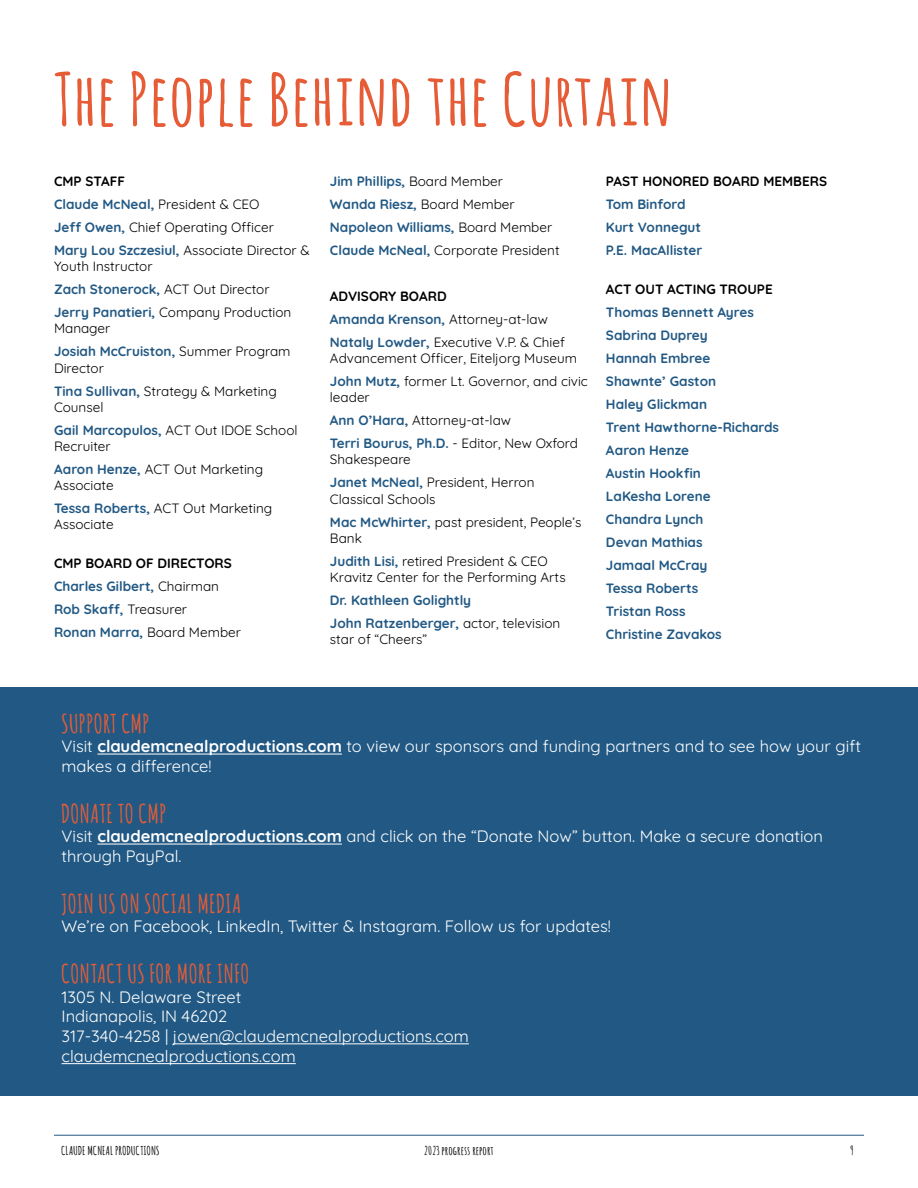
<style>
.page{position:relative;width:918px;height:1188px;background:#fff}
.page>*{position:absolute;margin:0;border:0;box-sizing:border-box;transform-origin:0 0}
.t1{font:700 72px "Amatic";letter-spacing:.05em;color:#e65c36}
.t2{font:700 25.5px "Amatic";letter-spacing:.05em;color:#e65c36}
.t3{font:16.5px/19.8px "Quicksand";color:#fff}
.t4{font:13.5px/23px "Quicksand";color:#000}
.t5{font:700 13.5px/23px "Quicksand";color:#225984}
.t6{font:700 13.5px "Quicksand";color:#000}
.t7{font:700 12px "Amatic";letter-spacing:.05em;color:#000}
.s1{font-weight:700}
.s2{font-weight:700;color:#225984}
.s3{color:#000}
.s4{font-weight:400;color:#000}
</style>
<div class="page">
<hr style="left:54px;top:1135px;width:810px;height:1px;background:#225984">
<div style="left:0;top:687px;width:918px;height:408px;background:#225984"></div>
<hr style="left:97px;top:754px;width:245px;height:1px;background:#fff">
<hr style="left:97px;top:844px;width:245px;height:1px;background:#fff">
<hr style="left:173px;top:1043px;width:296px;height:1px;background:#fff">
<hr style="left:62px;top:1063px;width:234px;height:1px;background:#fff">
<h1 class="t1" style="left:54px;top:48px;width:618px">The People Behind the Curtain</h1>
<p class="t4" style="left:54px;top:169px;width:257px"><span class="s1">CMP STAFF<br></span><span class="s2">Claude McNeal,</span> President &amp; CEO<br><span class="s2">Jeff Owen,</span> Chief Operating Officer<br><span class="s2">Mary Lou Szczesiul,</span> Associate Director &amp;</p>
<p class="t4" style="left:54px;top:254px;width:239px">Youth Instructor<br><span class="s2">Zach Stonerock,</span> ACT Out Director<br><span class="s2">Jerry Panatieri,</span> Company Production</p>
<p class="t4" style="left:54px;top:316px;width:238px">Manager<br><span class="s2">Josiah McCruiston,</span> Summer Program</p>
<p class="t4" style="left:54px;top:355px;width:224px">Director<br><span class="s2">Tina Sullivan,</span> Strategy &amp; Marketing</p>
<p class="t4" style="left:54px;top:394px;width:245px">Counsel<br><span class="s2">Gail Marcopulos,</span> ACT Out IDOE School</p>
<p class="t4" style="left:54px;top:433px;width:211px">Recruiter<br><span class="s2">Aaron Henze,</span> ACT Out Marketing</p>
<p class="t4" style="left:54px;top:472px;width:220px">Associate<br><span class="s2">Tessa Roberts,</span> ACT Out Marketing</p>
<p class="t4" style="left:54px;top:512px;width:61px">Associate</p>
<p class="t5" style="left:54px;top:551px;width:189px"><span class="s3">CMP BOARD OF DIRECTORS<br></span>Charles Gilbert, <span class="s4">Chairman<br></span>Rob Skaff, <span class="s4">Treasurer<br></span>Ronan Marra, <span class="s4">Board Member</span></p>
<p class="t5" style="left:330px;top:169px;width:231px">Jim Phillips, <span class="s4">Board Member<br></span>Wanda Riesz, <span class="s4">Board Member<br></span>Napoleon Williams, <span class="s4">Board Member<br></span>Claude McNeal, <span class="s4">Corporate President</span></p>
<p class="t4" style="left:330px;top:283px;width:236px"><span class="s1">ADVISORY BOARD<br></span><span class="s2">Amanda Krenson,</span> Attorney-at-law<br><span class="s2">Nataly Lowder,</span> Executive V.P. &amp; Chief</p>
<p class="t4" style="left:330px;top:345px;width:259px">Advancement Officer, Eiteljorg Museum<br><span class="s2">John Mutz,</span> former Lt. Governor, and civic</p>
<p class="t4" style="left:330px;top:385px;width:250px">leader<br><span class="s2">Ann O’Hara,</span> Attorney-at-law<br><span class="s2">Terri Bourus, Ph.D.</span> - Editor, New Oxford</p>
<p class="t4" style="left:330px;top:447px;width:206px">Shakespeare<br><span class="s2">Janet McNeal,</span> President, Herron</p>
<p class="t4" style="left:330px;top:486px;width:253px">Classical Schools<br><span class="s2">Mac McWhirter,</span> past president, People’s</p>
<p class="t4" style="left:330px;top:525px;width:219px">Bank<br><span class="s2">Judith Lisi,</span> retired President &amp; CEO</p>
<p class="t4" style="left:330px;top:564px;width:237px">Kravitz Center for the Performing Arts</p>
<p class="t5" style="left:330px;top:587px;width:232px">Dr. Kathleen Golightly<br>John Ratzenberger, <span class="s4">actor, television</span></p>
<p class="t4" style="left:330px;top:626px;width:99px">star of “Cheers”</p>
<p class="t6" style="left:606px;top:170px;width:223px">PAST HONORED BOARD MEMBERS</p>
<p class="t5" style="left:606px;top:192px;width:98px">Tom Binford<br>Kurt Vonnegut<br>P.E. MacAllister</p>
<p class="t6" style="left:606px;top:278px;width:168px">ACT OUT ACTING TROUPE</p>
<p class="t5" style="left:606px;top:300px;width:175px">Thomas Bennett Ayres<br>Sabrina Duprey<br>Hannah Embree<br>Shawnte’ Gaston<br>Haley Glickman<br>Trent Hawthorne-Richards<br>Aaron Henze<br>Austin Hookfin<br>LaKesha Lorene<br>Chandra Lynch<br>Devan Mathias<br>Jamaal McCray<br>Tessa Roberts<br>Tristan Ross<br>Christine Zavakos</p>
<h2 class="t2" style="left:62px;top:705px;width:89px">SUPPORT CMP</h2>
<p class="t3" style="left:62px;top:735px;width:801px">Visit <span class="s1">claudemcnealproductions.com</span> to view our sponsors and funding partners and to see how your gift makes a difference!</p>
<h2 class="t2" style="left:62px;top:795px;width:106px">DONATE TO CMP</h2>
<p class="t3" style="left:62px;top:825px;width:763px">Visit <span class="s1">claudemcnealproductions.com</span> and click on the “Donate Now” button. Make a secure donation through PayPal.</p>
<h2 class="t2" style="left:62px;top:885px;width:181px">JOIN US ON SOCIAL MEDIA</h2>
<p class="t3" style="left:62px;top:915px;width:551px">We’re on Facebook, LinkedIn, Twitter &amp; Instagram. Follow us for updates!</p>
<h2 class="t2" style="left:62px;top:955px;width:189px">CONTACT US FOR MORE INFO</h2>
<p class="t3" style="left:62px;top:985px;width:409px">1305 N. Delaware Street<br>Indianapolis, IN 46202<br>317-340-4258 | jowen@claudemcnealproductions.com claudemcnealproductions.com</p>
<p class="t7" style="left:62px;top:1142px;width:99px">CLAUDE MCNEAL PRODUCTIONS</p>
<p class="t7" style="left:425px;top:1142px;width:70px">2023 progress report</p>
<p class="t7" style="left:850px;top:1142px;width:5px">9</p>
</div>
